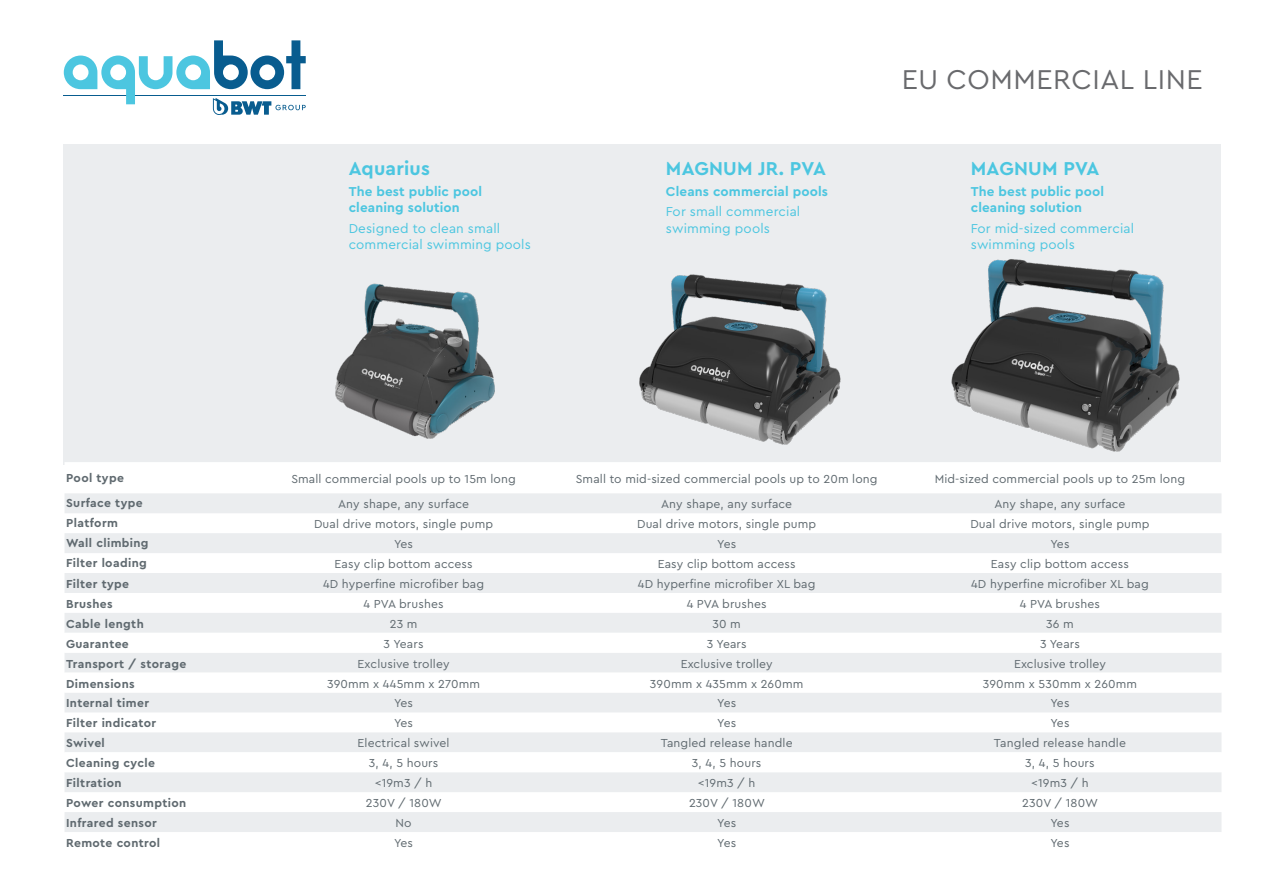
<style>
.page{position:relative;width:1263px;height:893px;background:#fff}
.page>*{position:absolute;margin:0;border:0;box-sizing:border-box;transform-origin:0 0}
._01_TITRE_BLEU_MAJ{font:28.5px "Cera PRO";letter-spacing:.02em;color:#696a6d}
.Table_copy_centered{font:700 19.5px "Cera PRO";letter-spacing:.01em;color:#4cc6e0}
.Table_copy_centered-2{font:13.5px/16.2px "Cera PRO";letter-spacing:.01em;color:#4cc6e0}
.Table_copy_centered-3{font:700 13.5px/16.2px "Cera PRO";letter-spacing:.01em;color:#4cc6e0}
.Table_copy_centered-4{font:12.15px "Cera PRO";letter-spacing:.01em;color:#5f696f}
.Table_copy_left{font:700 12.15px "Cera PRO";letter-spacing:.03em;color:#5f696f}
</style>
<div class="page">
<svg style="left:64px;top:40px;width:242px;height:75px"></svg>
<div style="left:64px;top:145px;width:1157px;height:320px;background:#ebedef"></div>
<hr style="left:65px;top:462px;width:1156px;height:3px;background:#fff">
<svg style="left:65px;top:493px;width:1156px;height:339px;fill:#ebedef"></svg>
<svg style="left:65px;top:633px;width:1156px;height:139px"></svg>
<img style="left:962px;top:259px;width:218px;height:193px">
<img style="left:267px;top:283px;width:288px;height:181px">
<img style="left:506px;top:274px;width:456px;height:184px">
<p class="Table_copy_centered" style="left:349px;top:156px;width:83px">Aquarius</p>
<p class="Table_copy_centered-3" style="left:349px;top:183px;width:135px">The best public pool cleaning solution</p>
<p class="Table_copy_centered-2" style="left:349px;top:219px;width:184px">Designed to clean small commercial swimming pools</p>
<p class="Table_copy_centered" style="left:666px;top:156px;width:162px">MAGNUM JR. PVA</p>
<p class="Table_copy_centered-3" style="left:666px;top:183px;width:164px">Cleans commercial pools</p>
<p class="Table_copy_centered-2" style="left:666px;top:203px;width:136px">For small commercial swimming pools</p>
<p class="_01_TITRE_BLEU_MAJ" style="left:902px;top:61px;width:302px">EU COMMERCIAL LINE</p>
<p class="Table_copy_centered" style="left:971px;top:156px;width:130px">MAGNUM PVA</p>
<p class="Table_copy_centered-3" style="left:971px;top:183px;width:135px">The best public pool cleaning solution</p>
<p class="Table_copy_centered-2" style="left:971px;top:219px;width:165px">For mid-sized commercial swimming pools</p>
<p class="Table_copy_left" style="left:66px;top:470px;width:59px">Pool type</p>
<p class="Table_copy_centered-4" style="left:291px;top:470px;width:226px">Small commercial pools up to 15m long</p>
<p class="Table_copy_centered-4" style="left:576px;top:470px;width:303px">Small to mid-sized commercial pools up to 20m long</p>
<p class="Table_copy_centered-4" style="left:935px;top:470px;width:252px">Mid-sized commercial pools up to 25m long</p>
<p class="Table_copy_left" style="left:66px;top:495px;width:78px">Surface type</p>
<p class="Table_copy_centered-4" style="left:338px;top:496px;width:133px">Any shape, any surface</p>
<p class="Table_copy_centered-4" style="left:661px;top:496px;width:133px">Any shape, any surface</p>
<p class="Table_copy_centered-4" style="left:994px;top:496px;width:133px">Any shape, any surface</p>
<p class="Table_copy_left" style="left:66px;top:515px;width:53px">Platform</p>
<p class="Table_copy_centered-4" style="left:314px;top:516px;width:181px">Dual drive motors, single pump</p>
<p class="Table_copy_centered-4" style="left:637px;top:516px;width:181px">Dual drive motors, single pump</p>
<p class="Table_copy_centered-4" style="left:970px;top:516px;width:181px">Dual drive motors, single pump</p>
<p class="Table_copy_left" style="left:66px;top:535px;width:84px">Wall climbing</p>
<p class="Table_copy_centered-4" style="left:394px;top:536px;width:21px">Yes</p>
<p class="Table_copy_centered-4" style="left:717px;top:536px;width:21px">Yes</p>
<p class="Table_copy_centered-4" style="left:1050px;top:536px;width:21px">Yes</p>
<p class="Table_copy_left" style="left:66px;top:555px;width:82px">Filter loading</p>
<p class="Table_copy_centered-4" style="left:335px;top:556px;width:140px">Easy clip bottom access</p>
<p class="Table_copy_centered-4" style="left:658px;top:556px;width:140px">Easy clip bottom access</p>
<p class="Table_copy_centered-4" style="left:991px;top:556px;width:140px">Easy clip bottom access</p>
<p class="Table_copy_left" style="left:66px;top:576px;width:65px">Filter type</p>
<p class="Table_copy_centered-4" style="left:323px;top:576px;width:163px">4D hyperfine microfiber bag</p>
<p class="Table_copy_centered-4" style="left:638px;top:576px;width:179px">4D hyperfine microfiber XL bag</p>
<p class="Table_copy_centered-4" style="left:971px;top:576px;width:179px">4D hyperfine microfiber XL bag</p>
<p class="Table_copy_left" style="left:66px;top:596px;width:48px">Brushes</p>
<p class="Table_copy_centered-4" style="left:364px;top:596px;width:82px">4 PVA brushes</p>
<p class="Table_copy_centered-4" style="left:687px;top:596px;width:82px">4 PVA brushes</p>
<p class="Table_copy_centered-4" style="left:1020px;top:596px;width:82px">4 PVA brushes</p>
<p class="Table_copy_left" style="left:66px;top:616px;width:79px">Cable length</p>
<p class="Table_copy_centered-4" style="left:390px;top:616px;width:29px">23 m</p>
<p class="Table_copy_centered-4" style="left:712px;top:616px;width:30px">30 m</p>
<p class="Table_copy_centered-4" style="left:1046px;top:616px;width:29px">36 m</p>
<p class="Table_copy_left" style="left:66px;top:635px;width:64px">Guarantee</p>
<p class="Table_copy_centered-4" style="left:384px;top:635px;width:41px">3 Years</p>
<p class="Table_copy_centered-4" style="left:707px;top:635px;width:41px">3 Years</p>
<p class="Table_copy_centered-4" style="left:1040px;top:635px;width:41px">3 Years</p>
<p class="Table_copy_left" style="left:66px;top:655px;width:122px">Transport / storage</p>
<p class="Table_copy_centered-4" style="left:358px;top:655px;width:93px">Exclusive trolley</p>
<p class="Table_copy_centered-4" style="left:681px;top:655px;width:93px">Exclusive trolley</p>
<p class="Table_copy_centered-4" style="left:1014px;top:655px;width:93px">Exclusive trolley</p>
<p class="Table_copy_left" style="left:66px;top:675px;width:70px">Dimensions</p>
<p class="Table_copy_centered-4" style="left:327px;top:675px;width:154px">390mm x 445mm x 270mm</p>
<p class="Table_copy_centered-4" style="left:650px;top:675px;width:155px">390mm x 435mm x 260mm</p>
<p class="Table_copy_centered-4" style="left:983px;top:675px;width:156px">390mm x 530mm x 260mm</p>
<p class="Table_copy_left" style="left:66px;top:695px;width:85px">Internal timer</p>
<p class="Table_copy_centered-4" style="left:394px;top:695px;width:21px">Yes</p>
<p class="Table_copy_centered-4" style="left:717px;top:695px;width:21px">Yes</p>
<p class="Table_copy_centered-4" style="left:1050px;top:695px;width:21px">Yes</p>
<p class="Table_copy_left" style="left:66px;top:715px;width:92px">Filter indicator</p>
<p class="Table_copy_centered-4" style="left:394px;top:715px;width:21px">Yes</p>
<p class="Table_copy_centered-4" style="left:717px;top:715px;width:21px">Yes</p>
<p class="Table_copy_centered-4" style="left:1050px;top:715px;width:21px">Yes</p>
<p class="Table_copy_left" style="left:66px;top:735px;width:40px">Swivel</p>
<p class="Table_copy_centered-4" style="left:358px;top:735px;width:93px">Electrical swivel</p>
<p class="Table_copy_centered-4" style="left:661px;top:735px;width:133px">Tangled release handle</p>
<p class="Table_copy_centered-4" style="left:994px;top:735px;width:133px">Tangled release handle</p>
<p class="Table_copy_left" style="left:66px;top:755px;width:90px">Cleaning cycle</p>
<p class="Table_copy_centered-4" style="left:369px;top:755px;width:71px">3, 4, 5 hours</p>
<p class="Table_copy_centered-4" style="left:692px;top:755px;width:71px">3, 4, 5 hours</p>
<p class="Table_copy_centered-4" style="left:1025px;top:755px;width:71px">3, 4, 5 hours</p>
<p class="Table_copy_left" style="left:66px;top:775px;width:57px">Filtration</p>
<p class="Table_copy_centered-4" style="left:375px;top:775px;width:59px">&lt;19m3 / h</p>
<p class="Table_copy_centered-4" style="left:698px;top:775px;width:59px">&lt;19m3 / h</p>
<p class="Table_copy_centered-4" style="left:1031px;top:775px;width:59px">&lt;19m3 / h</p>
<p class="Table_copy_left" style="left:66px;top:795px;width:122px">Power consumption</p>
<p class="Table_copy_centered-4" style="left:366px;top:795px;width:77px">230V / 180W</p>
<p class="Table_copy_centered-4" style="left:689px;top:795px;width:77px">230V / 180W</p>
<p class="Table_copy_centered-4" style="left:1022px;top:795px;width:77px">230V / 180W</p>
<p class="Table_copy_left" style="left:66px;top:815px;width:92px">Infrared sensor</p>
<p class="Table_copy_centered-4" style="left:396px;top:815px;width:18px">No</p>
<p class="Table_copy_centered-4" style="left:717px;top:815px;width:21px">Yes</p>
<p class="Table_copy_centered-4" style="left:1050px;top:815px;width:21px">Yes</p>
<p class="Table_copy_left" style="left:66px;top:835px;width:96px">Remote control</p>
<p class="Table_copy_centered-4" style="left:394px;top:835px;width:21px">Yes</p>
<p class="Table_copy_centered-4" style="left:717px;top:835px;width:21px">Yes</p>
<p class="Table_copy_centered-4" style="left:1050px;top:835px;width:21px">Yes</p>
</div>
